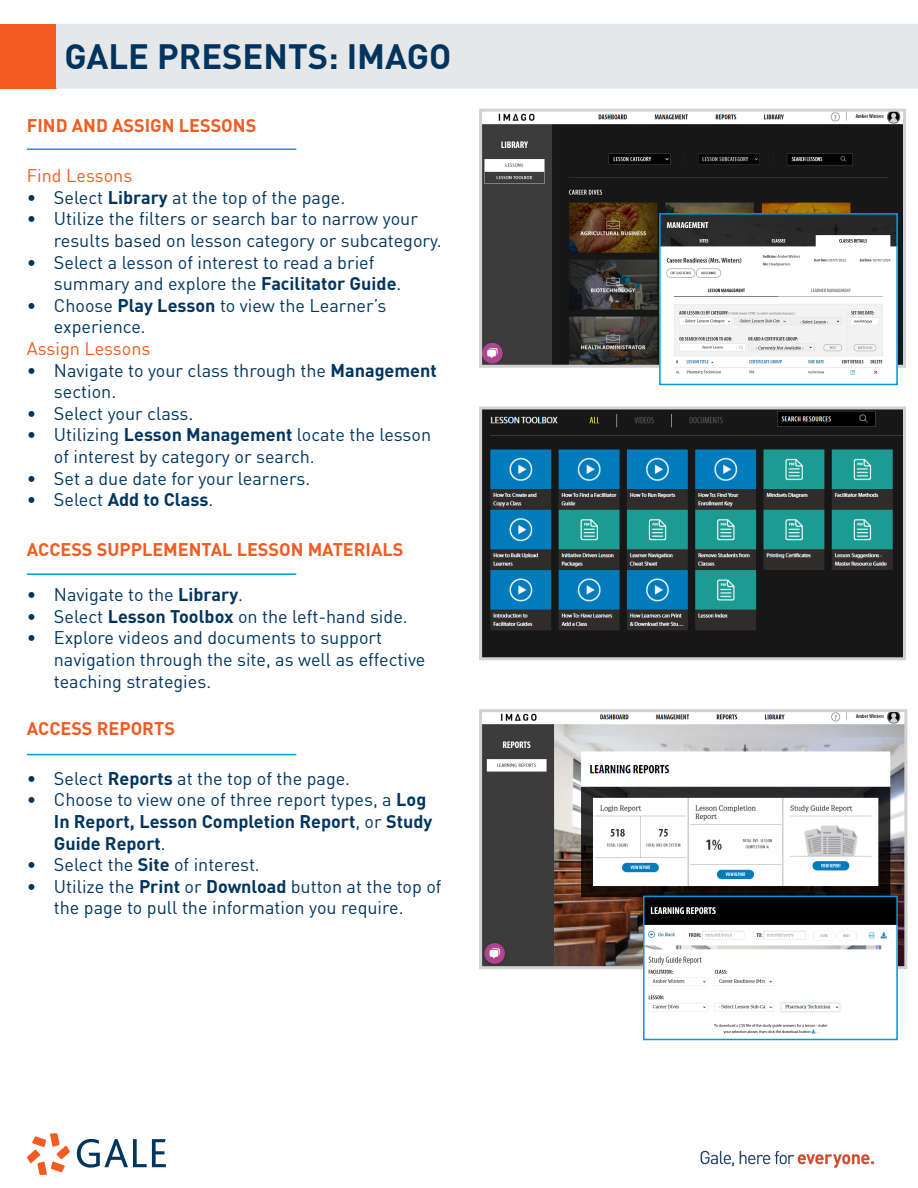
<style>
.page{position:relative;width:918px;height:1188px;background:#fff}
.page>*{position:absolute;margin:0;border:0;box-sizing:border-box;transform-origin:0 0}
.t1{font:700 34.5px "DIN";color:#003560}
.t2{font:18px/21.6px "DIN";color:#003560}
.t3{font:700 18px/21.6px "DIN";color:#003560}
.t4{font:700 18px "DIN";color:#f25b21}
.t5{font:18px "DIN";color:#f25b21}
.s1{font-weight:700}
.s2{font-weight:400}
</style>
<div class="page">
<svg style="left:27px;top:1133px;width:43px;height:42px"></svg>
<svg style="left:77px;top:1139px;width:89px;height:29px"></svg>
<img style="left:700px;top:1150px;width:174px;height:18px">
<div style="left:0;top:24px;width:56px;height:65px;background:#f25b21"></div>
<div style="left:56px;top:24px;width:862px;height:65px;background:#e6e7e9"></div>
<img style="left:483px;top:410px;width:419px;height:246px">
<div style="left:479px;top:406px;width:427px;height:254px;border:3px solid #d1d2d4"></div>
<img style="left:483px;top:113px;width:419px;height:251px">
<div style="left:479px;top:109px;width:427px;height:259px;border:3px solid #d1d2d4"></div>
<img style="left:662px;top:216px;width:233px;height:159px">
<div style="left:659px;top:213px;width:239px;height:172px;border:2px solid #009ada"></div>
<img style="left:483px;top:713px;width:420px;height:252px">
<div style="left:479px;top:709px;width:428px;height:260px;border:3px solid #d1d2d4"></div>
<img style="left:646px;top:899px;width:249px;height:135px">
<div style="left:643px;top:896px;width:255px;height:144px;border:2px solid #009ada"></div>
<hr style="left:27px;top:754px;width:269px;height:1px;background:#009ada">
<hr style="left:27px;top:573px;width:269px;height:2px;background:#009ada">
<hr style="left:27px;top:148px;width:269px;height:2px;background:#009ada">
<p class="t1" style="left:64px;top:34px;width:389px">GALE PRESENTS: IMAGO</p>
<p class="t4" style="left:27px;top:114px;width:231px">FIND AND ASSIGN LESSONS</p>
<p class="t5" style="left:27px;top:164px;width:107px">Find Lessons</p>
<p class="t2" style="left:27px;top:186px;width:320px">• Select <span class="s1">Library</span> at the top of the page.</p>
<p class="t2" style="left:54px;top:208px;width:389px;text-indent:-27px">• Utilize the filters or search bar to narrow your results based on lesson category or subcategory.</p>
<p class="t2" style="left:54px;top:251px;width:349px;text-indent:-27px">• Select a lesson of interest to read a brief summary and explore the <span class="s1">Facilitator Guide</span>.</p>
<p class="t2" style="left:54px;top:294px;width:334px;text-indent:-27px">• Choose <span class="s1">Play Lesson</span> to view the Learner’s experience.</p>
<p class="t5" style="left:27px;top:337px;width:125px">Assign Lessons</p>
<p class="t2" style="left:54px;top:359px;width:384px;text-indent:-27px">• Navigate to your class through the <span class="s1">Management </span>section.</p>
<p class="t2" style="left:27px;top:402px;width:168px">• Select your class.</p>
<p class="t2" style="left:54px;top:424px;width:379px;text-indent:-27px">• Utilizing <span class="s1">Lesson Management</span> locate the lesson of interest by category or search.</p>
<p class="t2" style="left:27px;top:467px;width:285px">• Set a due date for your learners.</p>
<p class="t3" style="left:27px;top:488px;width:188px"><span class="s2">• Select</span> Add to Class<span class="s2">.</span></p>
<p class="t4" style="left:27px;top:538px;width:378px">ACCESS SUPPLEMENTAL LESSON MATERIALS</p>
<p class="t2" style="left:27px;top:584px;width:218px">• Navigate to the <span class="s1">Library</span>.</p>
<p class="t2" style="left:27px;top:605px;width:382px">• Select <span class="s1">Lesson Toolbox</span> on the left-hand side.</p>
<p class="t2" style="left:54px;top:627px;width:373px;text-indent:-27px">• Explore videos and documents to support navigation through the site, as well as effective teaching strategies.</p>
<p class="t4" style="left:27px;top:717px;width:150px">ACCESS REPORTS</p>
<p class="t2" style="left:27px;top:767px;width:325px">• Select <span class="s1">Reports</span> at the top of the page.</p>
<p class="t3" style="left:54px;top:788px;width:380px;text-indent:-27px"><span class="s2">• Choose to view one of three report types, a</span> Log<br>In Report, Lesson Completion Report<span class="s2">, or</span> Study<br>Guide Report<span class="s2">.</span></p>
<p class="t2" style="left:27px;top:854px;width:234px">• Select the <span class="s1">Site</span> of interest.</p>
<p class="t2" style="left:54px;top:875px;width:389px;text-indent:-27px">• Utilize the <span class="s1">Print</span> or <span class="s1">Download</span> button at the top of the page to pull the information you require.</p>
</div>
